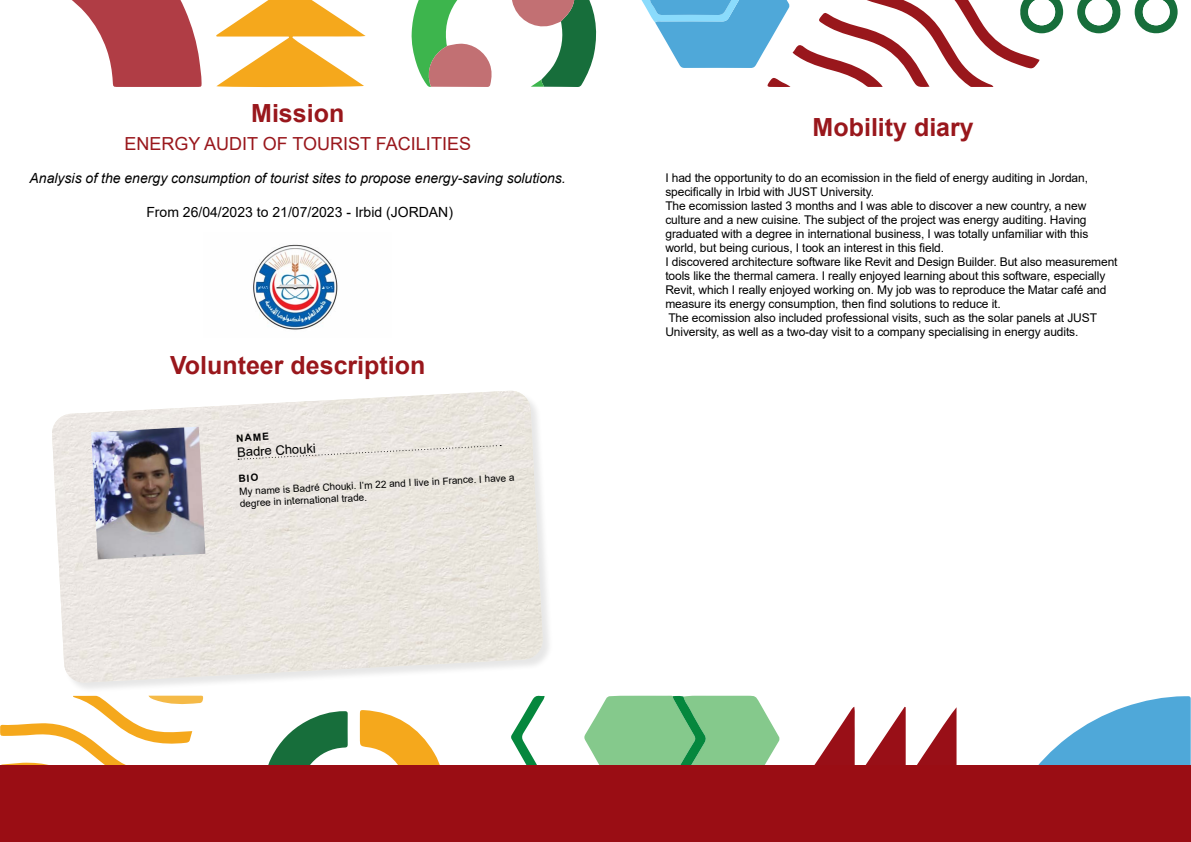
<style>
.page{position:relative;width:1191px;height:842px;background:#fff}
.page>*{position:absolute;margin:0;border:0;box-sizing:border-box;transform-origin:0 0}
.t1{font:700 25px "Arial";color:#99171c}
.t2{font:18px "Arial";color:#99171c}
.t3{font:italic 14px "Arial";color:#000}
.t4{font:14px "Arial";color:#000}
.t5{font:13px "Arial";color:#000}
.t6{font:12px/14px "Arial";letter-spacing:-.01em;color:#000}
.t7{font:10px/12px "Arial";color:#000}
.t8{font:700 10px "Arial";color:#000}
</style>
<div class="page">
<svg style="left:1038px;top:696px;width:153px;height:69px"></svg>
<svg style="left:814px;top:707px;width:142px;height:58px"></svg>
<svg style="left:268px;top:711px;width:80px;height:54px"></svg>
<svg style="left:360px;top:710px;width:80px;height:55px"></svg>
<svg style="left:0;top:695px;width:203px;height:70px"></svg>
<svg style="left:511px;top:695px;width:268px;height:70px"></svg>
<div style="left:0;top:765px;width:1191px;height:77px;background:#9a0d14"></div>
<svg style="left:72px;top:0;width:130px;height:87px"></svg>
<svg style="left:216px;top:0;width:149px;height:88px"></svg>
<svg style="left:411px;top:0;width:186px;height:87px"></svg>
<svg style="left:641px;top:0;width:422px;height:87px"></svg>
<svg style="left:1134px;top:0;width:43px;height:34px"></svg>
<svg style="left:1077px;top:0;width:44px;height:34px"></svg>
<div style="left:52px;top:391px;width:502px;height:303px;background:#000;opacity:.1"></div>
<img style="left:52px;top:391px;width:491px;height:292px">
<img style="left:91px;top:427px;width:114px;height:132px">
<svg style="left:238px;top:444px;width:263px;height:16px;background:#e7e2dc"></svg>
<img style="left:253px;top:244px;width:85px;height:86px">
<svg style="left:239px;top:474px;width:19px;height:8px"></svg>
<h1 class="t1" style="left:251px;top:95px;width:95px">Mission</h1>
<h2 class="t2" style="left:124px;top:132px;width:348px">ENERGY AUDIT OF TOURIST FACILITIES</h2>
<p class="t3" style="left:30px;top:169px;width:538px">Analysis of the energy consumption of tourist sites to propose energy-saving solutions.</p>
<p class="t4" style="left:146px;top:202px;width:308px">From 26/04/2023 to 21/07/2023 - Irbid (JORDAN)</p>
<h1 class="t1" style="left:170px;top:348px;width:257px">Volunteer description</h1>
<p class="t8" style="left:236px;top:431px;width:34px;rotate:-3deg">NAME</p>
<p class="t5" style="left:237px;top:443px;width:80px;rotate:-3deg">Badre Chouki</p>
<p class="t7" style="left:239px;top:486px;width:277px;rotate:-3deg">My name is Badré Chouki. I’m 22 and I live in France. I have a degree in international trade.</p>
<h1 class="t1" style="left:812px;top:109px;width:163px">Mobility diary</h1>
<p class="t6" style="left:665px;top:170px;width:453px">I had the opportunity to do an ecomission in the field of energy auditing in Jordan, specifically in Irbid with JUST University.<br>The ecomission lasted 3 months and I was able to discover a new country, a new culture and a new cuisine. The subject of the project was energy auditing. Having graduated with a degree in international business, I was totally unfamiliar with this world, but being curious, I took an interest in this field.<br>I discovered architecture software like Revit and Design Builder. But also measurement tools like the thermal camera. I really enjoyed learning about this software, especially Revit, which I really enjoyed working on. My job was to reproduce the Matar café and measure its energy consumption, then find solutions to reduce it.<br>The ecomission also included professional visits, such as the solar panels at JUST University, as well as a two-day visit to a company specialising in energy audits.</p>
</div>
